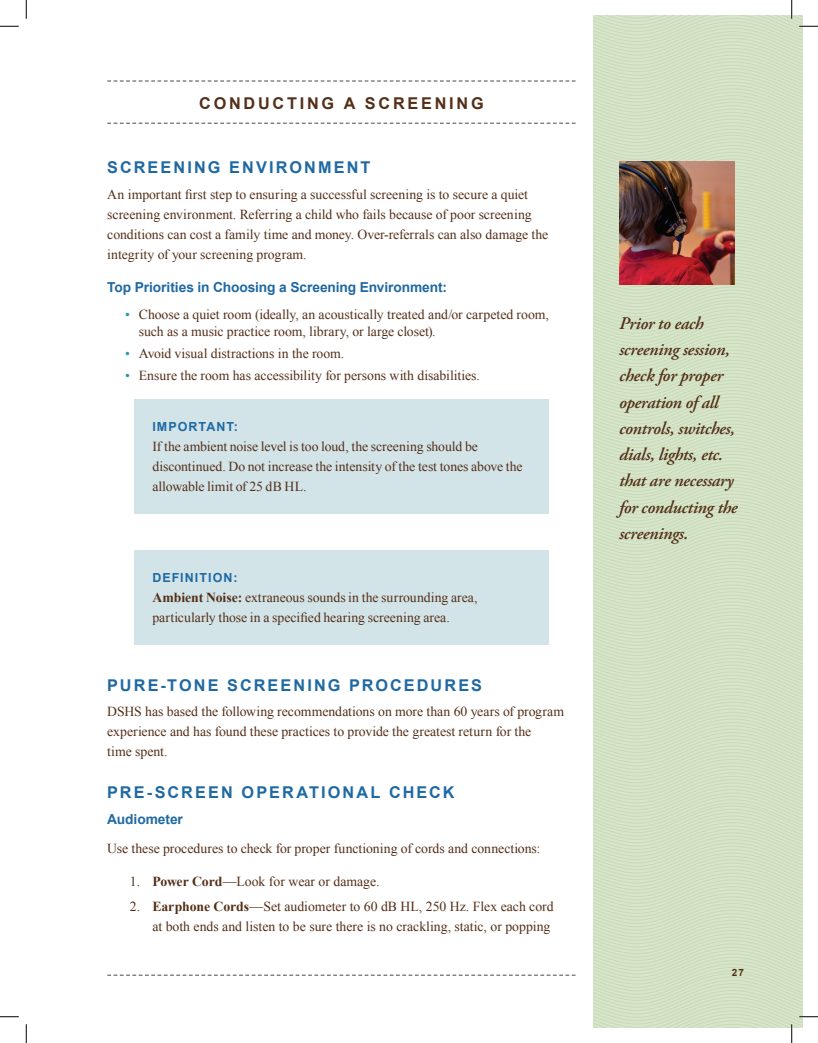
<style>
.page{position:relative;width:818px;height:1043px;background:#fff}
.page>*{position:absolute;margin:0;border:0;box-sizing:border-box;transform-origin:0 0}
.Call_Out_column{font:italic 600 17.75px/26.2px "Adobe Garamond Pro";letter-spacing:-.02em;color:#532f18}
.Subhead_1{font:700 16.25px "Arial";letter-spacing:.13em;color:#1f69a3}
.HL_1{font:700 16.25px "Arial";letter-spacing:.17em;color:#532f18}
.Copy_1{font:13.75px/20px "Times New Roman";letter-spacing:-.005em;color:#532f18}
.List_Numbers{font:13.75px/20px "Times New Roman";color:#532f18;text-align:right}
.Subhead_2{font:700 13.75px "Arial";letter-spacing:-.005em;color:#1f69a3}
.Copy_1-2{font:700 12.5px "Arial";letter-spacing:.085em;color:#1f69a3}
.t1{font:700 10px "Arial";color:#532f18}
.s1{color:#219baa}
.s2{font-weight:700}
</style>
<div class="page">
<svg style="left:593px;top:160px;width:209px;height:812px;background:#d1e1c3"></svg>
<svg style="left:107px;top:974px;width:468px;height:1px"></svg>
<svg style="left:107px;top:80px;width:468px;height:2px"></svg>
<svg style="left:107px;top:123px;width:468px;height:1px"></svg>
<div style="left:134px;top:399px;width:414px;height:114px;background:#d3e4e9"></div>
<div style="left:134px;top:550px;width:414px;height:94px;background:#d3e4e9"></div>
<img style="left:619px;top:161px;width:115px;height:123px">
<svg style="left:0;top:25px;width:19px;height:2px"></svg>
<svg style="left:0;top:1016px;width:19px;height:1px"></svg>
<svg style="left:25px;top:0;width:2px;height:19px"></svg>
<svg style="left:25px;top:1024px;width:2px;height:18px"></svg>
<svg style="left:593px;top:0;width:225px;height:160px;background:#d6e4ca"></svg>
<svg style="left:593px;top:972px;width:225px;height:70px"></svg>
<p class="HL_1" style="left:199px;top:92px;width:286px">CONDUCTING A SCREENING</p>
<p class="Subhead_1" style="left:107px;top:157px;width:264px">SCREENING ENVIRONMENT</p>
<p class="Copy_1" style="left:107px;top:184px;width:442px">An important first step to ensuring a successful screening is to secure a quiet screening environment. Referring a child who fails because of poor screening conditions can cost a family time and money. Over-referrals can also damage the integrity of your screening program.</p>
<p class="Subhead_2" style="left:107px;top:278px;width:341px">Top Priorities in Choosing a Screening Environment:</p>
<p class="Copy_1" style="left:139px;top:305px;width:411px;line-height:17.5px;text-indent:-14px"><span class="s1">•</span> Choose a quiet room (ideally, an acoustically treated and/or carpeted room, such as a music practice room, library, or large closet).</p>
<p class="Copy_1" style="left:125px;top:343px;width:220px"><span class="s1">•</span> Avoid visual distractions in the room.</p>
<p class="Copy_1" style="left:125px;top:365px;width:356px"><span class="s1">•</span> Ensure the room has accessibility for persons with disabilities.</p>
<p class="Copy_1-2" style="left:152px;top:418px;width:87px">IMPORTANT:</p>
<p class="Copy_1" style="left:152px;top:436px;width:372px">If the ambient noise level is too loud, the screening should be discontinued. Do not increase the intensity of the test tones above the allowable limit of 25 dB HL.</p>
<p class="Copy_1-2" style="left:152px;top:569px;width:87px">DEFINITION:</p>
<p class="Copy_1" style="left:152px;top:587px;width:327px"><span class="s2">Ambient Noise:</span> extraneous sounds in the surrounding area, particularly those in a specified hearing screening area.</p>
<p class="Subhead_1" style="left:107px;top:674px;width:376px">PURE-TONE SCREENING PROCEDURES</p>
<p class="Copy_1" style="left:107px;top:701px;width:458px">DSHS has based the following recommendations on more than 60 years of program experience and has found these practices to provide the greatest return for the<br>time spent.</p>
<p class="Subhead_1" style="left:107px;top:782px;width:349px">PRE-SCREEN OPERATIONAL CHECK</p>
<p class="Subhead_2" style="left:107px;top:810px;width:77px">Audiometer</p>
<p class="Copy_1" style="left:107px;top:838px;width:434px">Use these procedures to check for proper functioning of cords and connections:</p>
<p class="List_Numbers" style="left:130px;top:871px;width:251px">1. <span class="s2">Power Cord</span>—Look for wear or damage.</p>
<p class="List_Numbers" style="left:130px;top:896px;width:425px">2. <span class="s2">Earphone Cords</span>—Set audiometer to 60 dB HL, 250 Hz. Flex each cord at both ends and listen to be sure there is no crackling, static, or popping</p>
<p class="Call_Out_column" style="left:619px;top:311px;width:120px">Prior to each screening session, check for proper operation of all controls, switches, dials, lights, etc. that are necessary for conducting the screenings.</p>
<p class="t1" style="left:731px;top:966px;width:14px">27</p>
</div>
